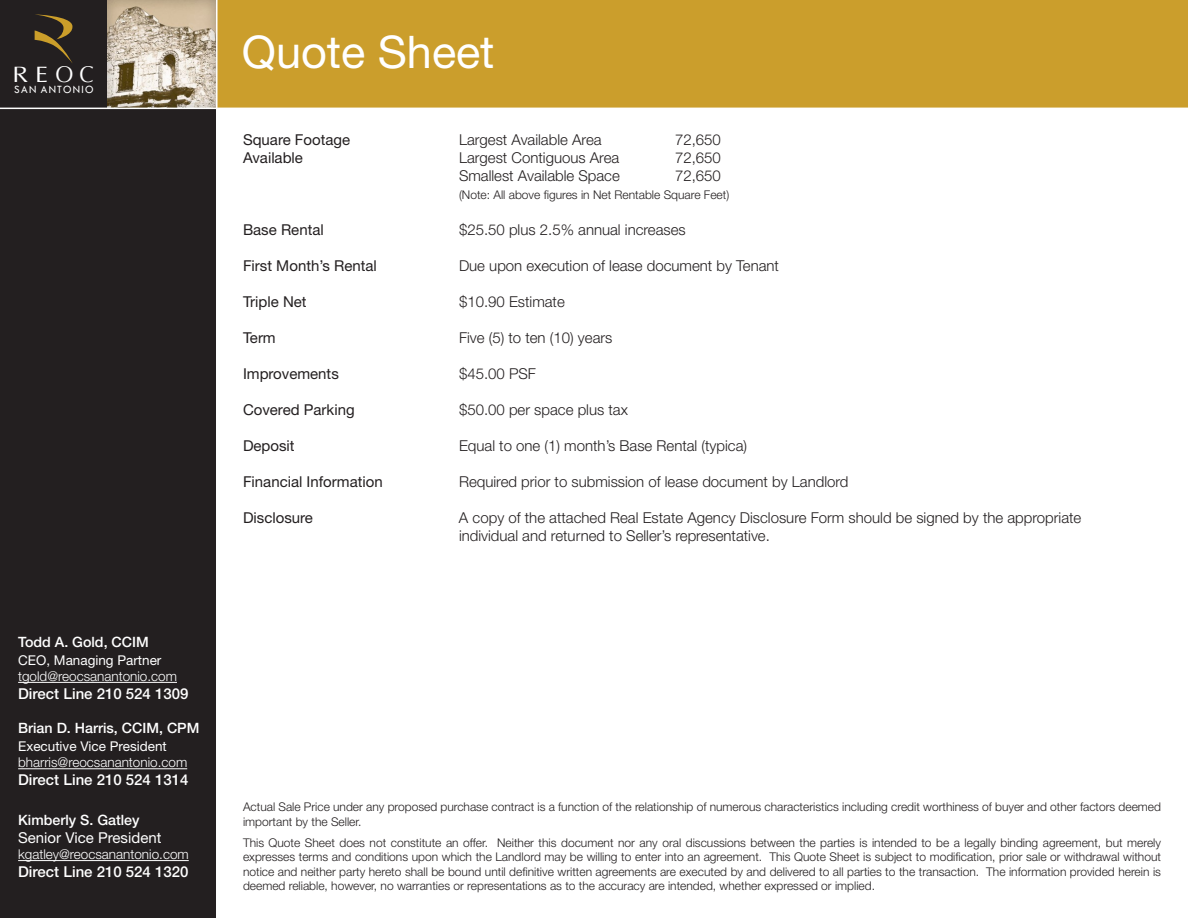
<style>
.page{position:relative;width:1188px;height:918px;background:#fff}
.page>*{position:absolute;margin:0;border:0;box-sizing:border-box;transform-origin:0 0}
.t1{font:45px "Helvetica Neue LT Std";color:#fff}
.t2{font:22.65px "Ottawa Plain";color:#fff;scale:1.14 1}
.t3{font:300 15px/18px "Helvetica Neue LT Std";color:#231f20}
.t4{font:15px "Helvetica Neue LT Std";color:#231f20}
.t5{font:500 15px "Helvetica Neue LT Std";color:#fff}
.t6{font:15px "Helvetica Neue LT Std";color:#fff}
.t7{font:500 14.25px "Helvetica Neue LT Std";color:#fff}
.t8{font:300 13.5px "Helvetica Neue LT Std";color:#fff}
.t9{font:13.5px "Helvetica Neue LT Std";color:#fff}
.t10{font:300 12px/14.4px "Helvetica Neue LT Std";color:#231f20}
.t11{font:11.55px "Tw Cen";letter-spacing:.115em;color:#fff;scale:.96 1}
</style>
<div class="page">
<div style="left:218px;top:0;width:970px;height:108px;background:#cb9e2c"></div>
<div style="left:0;top:0;width:218px;height:918px;background:#231f20"></div>
<hr style="left:18px;top:682px;width:159px;height:1px;background:#fff">
<hr style="left:18px;top:768px;width:169px;height:1px;background:#fff">
<hr style="left:18px;top:860px;width:171px;height:1px;background:#fff">
<div style="left:0;top:0;width:108px;height:108px;background:#231f20"></div>
<img style="left:108px;top:0;width:108px;height:108px">
<svg style="left:34px;top:14px;width:39px;height:49px"></svg>
<hr style="left:0;top:108px;width:217px;height:1px;background:#fff">
<h2 class="t2" style="left:12px;top:61px;width:73px">REOC</h2>
<p class="t11" style="left:14px;top:82px;width:84px">SAN ANTONIO</p>
<p class="t7" style="left:18px;top:633px;width:132px">Todd A. Gold, CCIM</p>
<p class="t9" style="left:18px;top:652px;width:145px">CEO, Managing Partner</p>
<p class="t8" style="left:18px;top:668px;width:160px">tgold@reocsanantonio.com</p>
<p class="t5" style="left:18px;top:685px;width:172px">Direct Line 210 524 1309</p>
<p class="t7" style="left:18px;top:720px;width:183px">Brian D. Harris, CCIM, CPM</p>
<p class="t9" style="left:18px;top:738px;width:150px">Executive Vice President</p>
<p class="t8" style="left:18px;top:754px;width:171px">bharris@reocsanantonio.com</p>
<p class="t5" style="left:18px;top:771px;width:172px">Direct Line 210 524 1314</p>
<p class="t7" style="left:18px;top:811px;width:123px">Kimberly S. Gatley</p>
<p class="t6" style="left:18px;top:829px;width:145px">Senior Vice President</p>
<p class="t8" style="left:18px;top:846px;width:172px">kgatley@reocsanantonio.com</p>
<p class="t5" style="left:18px;top:863px;width:172px">Direct Line 210 524 1320</p>
<p class="t1" style="left:242px;top:26px;width:254px">Quote Sheet</p>
<p class="t4" style="left:243px;top:131px;width:109px">Square Footage</p>
<p class="t3" style="left:459px;top:131px;width:144px">Largest Available Area</p>
<p class="t3" style="left:675px;top:131px;width:47px">72,650</p>
<p class="t4" style="left:243px;top:149px;width:62px">Available</p>
<p class="t3" style="left:459px;top:149px;width:162px">Largest Contiguous Area</p>
<p class="t3" style="left:675px;top:149px;width:47px">72,650</p>
<p class="t3" style="left:459px;top:167px;width:162px">Smallest Available Space</p>
<p class="t3" style="left:675px;top:167px;width:47px">72,650</p>
<p class="t10" style="left:459px;top:188px;width:272px">(Note: All above figures in Net Rentable Square Feet)</p>
<p class="t4" style="left:243px;top:221px;width:82px">Base Rental</p>
<p class="t3" style="left:459px;top:221px;width:228px">$25.50 plus 2.5% annual increases</p>
<p class="t4" style="left:243px;top:257px;width:135px">First Month’s Rental</p>
<p class="t3" style="left:459px;top:257px;width:322px">Due upon execution of lease document by Tenant</p>
<p class="t4" style="left:243px;top:293px;width:65px">Triple Net</p>
<p class="t3" style="left:459px;top:293px;width:107px">$10.90 Estimate</p>
<p class="t4" style="left:243px;top:329px;width:34px">Term</p>
<p class="t3" style="left:459px;top:329px;width:155px">Five (5) to ten (10) years</p>
<p class="t4" style="left:243px;top:365px;width:97px">Improvements</p>
<p class="t3" style="left:459px;top:365px;width:78px">$45.00 PSF</p>
<p class="t4" style="left:243px;top:401px;width:113px">Covered Parking</p>
<p class="t3" style="left:459px;top:401px;width:170px">$50.00 per space plus tax</p>
<p class="t4" style="left:243px;top:437px;width:53px">Deposit</p>
<p class="t3" style="left:459px;top:437px;width:290px">Equal to one (1) month’s Base Rental (typica)</p>
<p class="t4" style="left:243px;top:473px;width:141px">Financial Information</p>
<p class="t3" style="left:459px;top:473px;width:391px">Required prior to submission of lease document by Landlord</p>
<p class="t4" style="left:243px;top:509px;width:72px">Disclosure</p>
<p class="t3" style="left:459px;top:509px;width:624px">A copy of the attached Real Estate Agency Disclosure Form should be signed by the appropriate individual and returned to Seller’s representative.</p>
<p class="t10" style="left:243px;top:800px;width:920px">Actual Sale Price under any proposed purchase contract is a function of the relationship of numerous characteristics including credit worthiness of buyer and other factors deemed important by the Seller.</p>
<p class="t10" style="left:243px;top:835px;width:920px;text-align:justify">This Quote Sheet does not constitute an offer. Neither this document nor any oral discussions between the parties is intended to be a legally binding agreement, but merely expresses terms and conditions upon which the Landlord may be willing to enter into an agreement. This Quote Sheet is subject to modification, prior sale or withdrawal without notice and neither party hereto shall be bound until definitive written agreements are executed by and delivered to all parties to the transaction. The information provided herein is deemed reliable, however, no warranties or representations as to the accuracy are intended, whether expressed or implied.</p>
</div>
